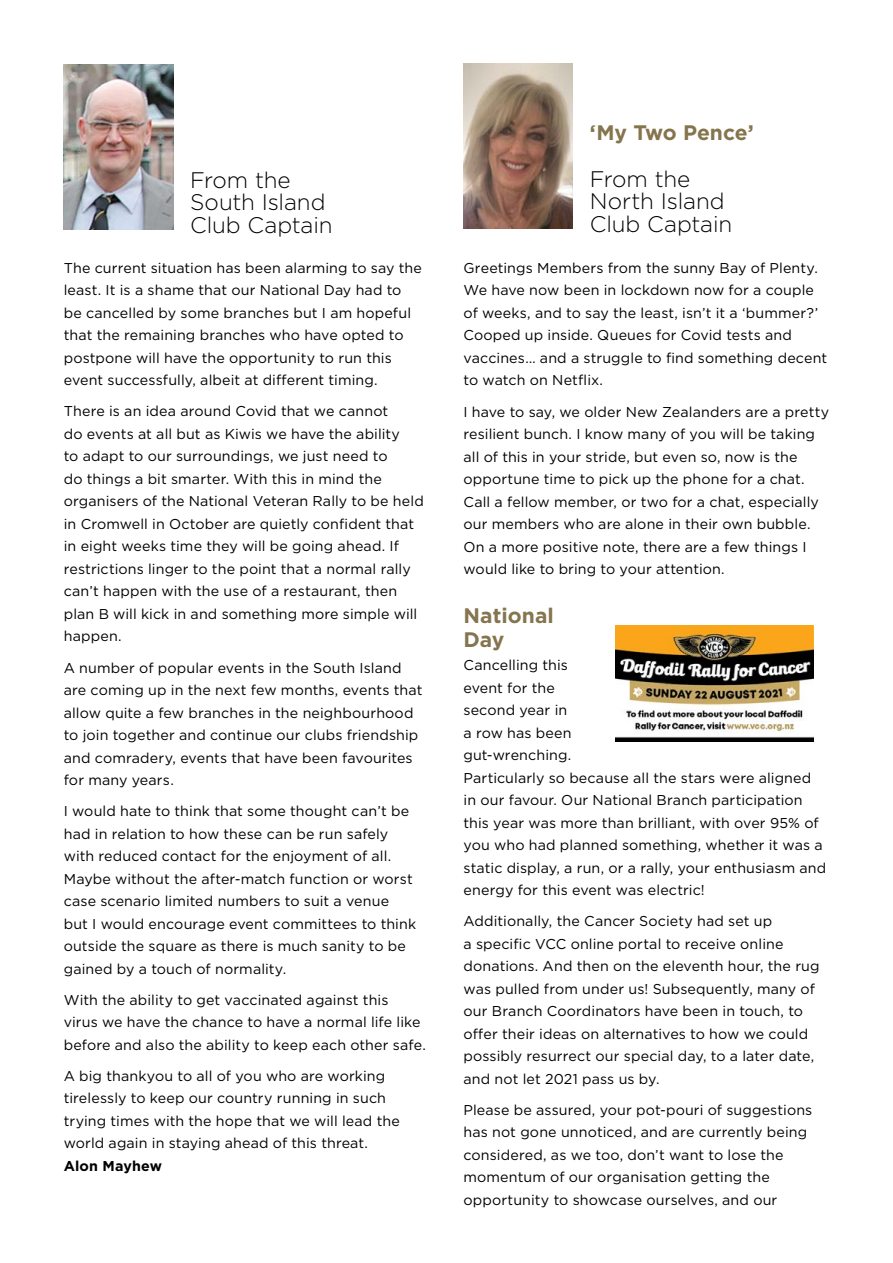
<style>
.page{position:relative;width:893px;height:1263px;background:#fff}
.page>*{position:absolute;margin:0;border:0;box-sizing:border-box;transform-origin:0 0}
.t1{font:300 22.5px/22.5px "Gotham";letter-spacing:-.005em;color:#000}
.t2{font:700 21px/24px "Gotham";color:#85754e}
.t3{font:14.25px/22.5px "Gotham";letter-spacing:.01em;color:#000}
.t4{font:700 14.25px "Gotham";letter-spacing:.01em;color:#000}
</style>
<div class="page">
<img style="left:64px;top:65px;width:109px;height:165px">
<img style="left:463px;top:64px;width:110px;height:165px">
<img style="left:615px;top:625px;width:199px;height:117px">
<h1 class="t1" style="left:190px;top:168px;width:144px">From the<br>South Island<br>Club Captain</h1>
<p class="t3" style="left:64px;top:256px;width:360px">The current situation has been alarming to say the least. It is a shame that our National Day had to be cancelled by some branches but I am hopeful that the remaining branches who have opted to postpone will have the opportunity to run this event successfully, albeit at different timing.</p>
<p class="t3" style="left:64px;top:400px;width:361px">There is an idea around Covid that we cannot<br>do events at all but as Kiwis we have the ability<br>to adapt to our surroundings, we just need to<br>do things a bit smarter. With this in mind the organisers of the National Veteran Rally to be held in Cromwell in October are quietly confident that in eight weeks time they will be going ahead. If restrictions linger to the point that a normal rally can’t happen with the use of a restaurant, then plan B will kick in and something more simple will happen.</p>
<p class="t3" style="left:64px;top:656px;width:360px">A number of popular events in the South Island are coming up in the next few months, events that allow quite a few branches in the neighbourhood to join together and continue our clubs friendship and comradery, events that have been favourites for many years.</p>
<p class="t3" style="left:64px;top:799px;width:354px">I would hate to think that some thought can’t be had in relation to how these can be run safely with reduced contact for the enjoyment of all.<br>Maybe without the after-match function or worst case scenario limited numbers to suit a venue but I would encourage event committees to think outside the square as there is much sanity to be gained by a touch of normality.</p>
<p class="t3" style="left:64px;top:988px;width:364px">With the ability to get vaccinated against this virus we have the chance to have a normal life like before and also the ability to keep each other safe.</p>
<p class="t3" style="left:64px;top:1064px;width:338px">A big thankyou to all of you who are working tirelessly to keep our country running in such trying times with the hope that we will lead the world again in staying ahead of this threat.</p>
<p class="t4" style="left:64px;top:1156px;width:100px">Alon Mayhew</p>
<h2 class="t2" style="left:590px;top:121px;width:165px">‘My Two Pence’</h2>
<h1 class="t1" style="left:590px;top:167px;width:144px">From the<br>North Island<br>Club Captain</h1>
<p class="t3" style="left:463px;top:256px;width:365px">Greetings Members from the sunny Bay of Plenty.<br>We have now been in lockdown now for a couple of weeks, and to say the least, isn’t it a ‘bummer?’ Cooped up inside. Queues for Covid tests and vaccines… and a struggle to find something decent to watch on Netflix.</p>
<p class="t3" style="left:463px;top:400px;width:367px">I have to say, we older New Zealanders are a pretty resilient bunch. I know many of you will be taking all of this in your stride, but even so, now is the opportune time to pick up the phone for a chat.<br>Call a fellow member, or two for a chat, especially our members who are alone in their own bubble.<br>On a more positive note, there are a few things I would like to bring to your attention.</p>
<h2 class="t2" style="left:463px;top:604px;width:92px">National<br>Day</h2>
<p class="t3" style="left:463px;top:653px;width:364px">Cancelling this<br>event for the<br>second year in<br>a row has been<br>gut-wrenching.<br>Particularly so because all the stars were aligned in our favour. Our National Branch participation this year was more than brilliant, with over 95% of you who had planned something, whether it was a static display, a run, or a rally, your enthusiasm and energy for this event was electric!</p>
<p class="t3" style="left:463px;top:909px;width:358px">Additionally, the Cancer Society had set up<br>a specific VCC online portal to receive online donations. And then on the eleventh hour, the rug was pulled from under us! Subsequently, many of our Branch Coordinators have been in touch, to offer their ideas on alternatives to how we could possibly resurrect our special day, to a later date, and not let 2021 pass us by.</p>
<p class="t3" style="left:463px;top:1098px;width:350px">Please be assured, your pot-pouri of suggestions has not gone unnoticed, and are currently being considered, as we too, don’t want to lose the momentum of our organisation getting the opportunity to showcase ourselves, and our</p>
</div>
